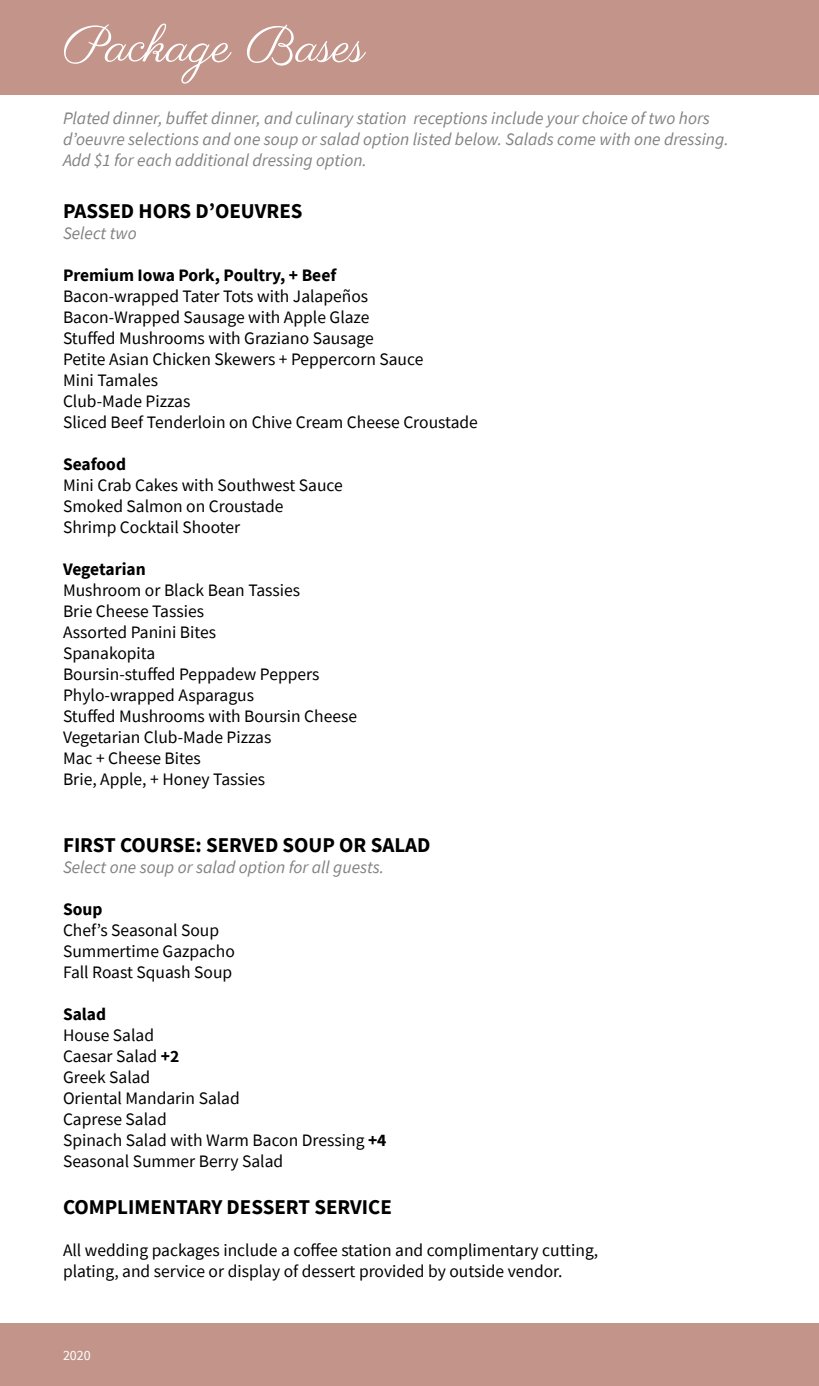
<style>
.page{position:relative;width:819px;height:1386px;background:#fff}
.page>*{position:absolute;margin:0;border:0;box-sizing:border-box;transform-origin:0 0}
.t1{font:50.75px "Parisienne";color:#fff}
.t2{font:700 21px "Source Sans Pro";color:#000}
.t3{font:17.5px/21px "Source Sans Pro";color:#000}
.t4{font:italic 17.5px/21px "Source Sans Pro";color:#828282}
.t5{font:700 17.5px "Source Sans Pro";color:#000}
.t6{font:14px "Source Sans Pro";color:#fff}
.s1{font-weight:700}
</style>
<div class="page">
<div style="left:0;top:0;width:819px;height:94px;background:#c2948a"></div>
<div style="left:0;top:1323px;width:819px;height:63px;background:#c2948a"></div>
<h1 class="t1" style="left:63px;top:15px;width:304px">Package Bases</h1>
<p class="t4" style="left:63px;top:108px;width:667px">Plated dinner, buffet dinner, and culinary station receptions include your choice of two hors d’oeuvre selections and one soup or salad option listed below. Salads come with one dressing.<br>Add $1 for each additional dressing option.</p>
<p class="t2" style="left:63px;top:197px;width:241px">PASSED HORS D’OEUVRES</p>
<p class="t4" style="left:63px;top:223px;width:75px">Select two</p>
<p class="t5" style="left:63px;top:264px;width:275px">Premium Iowa Pork, Poultry, + Beef</p>
<p class="t3" style="left:63px;top:286px;width:416px">Bacon-wrapped Tater Tots with Jalapeños Bacon-Wrapped Sausage with Apple Glaze<br>Stuffed Mushrooms with Graziano Sausage<br>Petite Asian Chicken Skewers + Peppercorn Sauce<br>Mini Tamales<br>Club-Made Pizzas<br>Sliced Beef Tenderloin on Chive Cream Cheese Croustade</p>
<p class="t5" style="left:63px;top:453px;width:65px">Seafood</p>
<p class="t3" style="left:63px;top:475px;width:281px">Mini Crab Cakes with Southwest Sauce<br>Smoked Salmon on Croustade<br>Shrimp Cocktail Shooter</p>
<p class="t5" style="left:63px;top:558px;width:84px">Vegetarian</p>
<p class="t3" style="left:63px;top:580px;width:296px">Mushroom or Black Bean Tassies<br>Brie Cheese Tassies<br>Assorted Panini Bites<br>Spanakopita<br>Boursin-stuffed Peppadew Peppers<br>Phylo-wrapped Asparagus<br>Stuffed Mushrooms with Boursin Cheese<br>Vegetarian Club-Made Pizzas<br>Mac + Cheese Bites<br>Brie, Apple, + Honey Tassies</p>
<p class="t2" style="left:63px;top:831px;width:369px">FIRST COURSE: SERVED SOUP OR SALAD</p>
<p class="t4" style="left:63px;top:857px;width:323px">Select one soup or salad option for all guests.</p>
<p class="t5" style="left:63px;top:898px;width:41px">Soup</p>
<p class="t3" style="left:63px;top:920px;width:173px">Chef’s Seasonal Soup<br>Summertime Gazpacho<br>Fall Roast Squash Soup</p>
<p class="t5" style="left:63px;top:1003px;width:45px">Salad</p>
<p class="t3" style="left:63px;top:1025px;width:325px">House Salad<br>Caesar Salad <span class="s1">+2<br></span>Greek Salad<br>Oriental Mandarin Salad<br>Caprese Salad<br>Spinach Salad with Warm Bacon Dressing <span class="s1">+4<br></span>Seasonal Summer Berry Salad</p>
<p class="t2" style="left:63px;top:1192px;width:330px">COMPLIMENTARY DESSERT SERVICE</p>
<p class="t3" style="left:63px;top:1239px;width:537px">All wedding packages include a coffee station and complimentary cutting, plating, and service or display of dessert provided by outside vendor.</p>
<p class="t6" style="left:63px;top:1346px;width:29px">2020</p>
</div>
